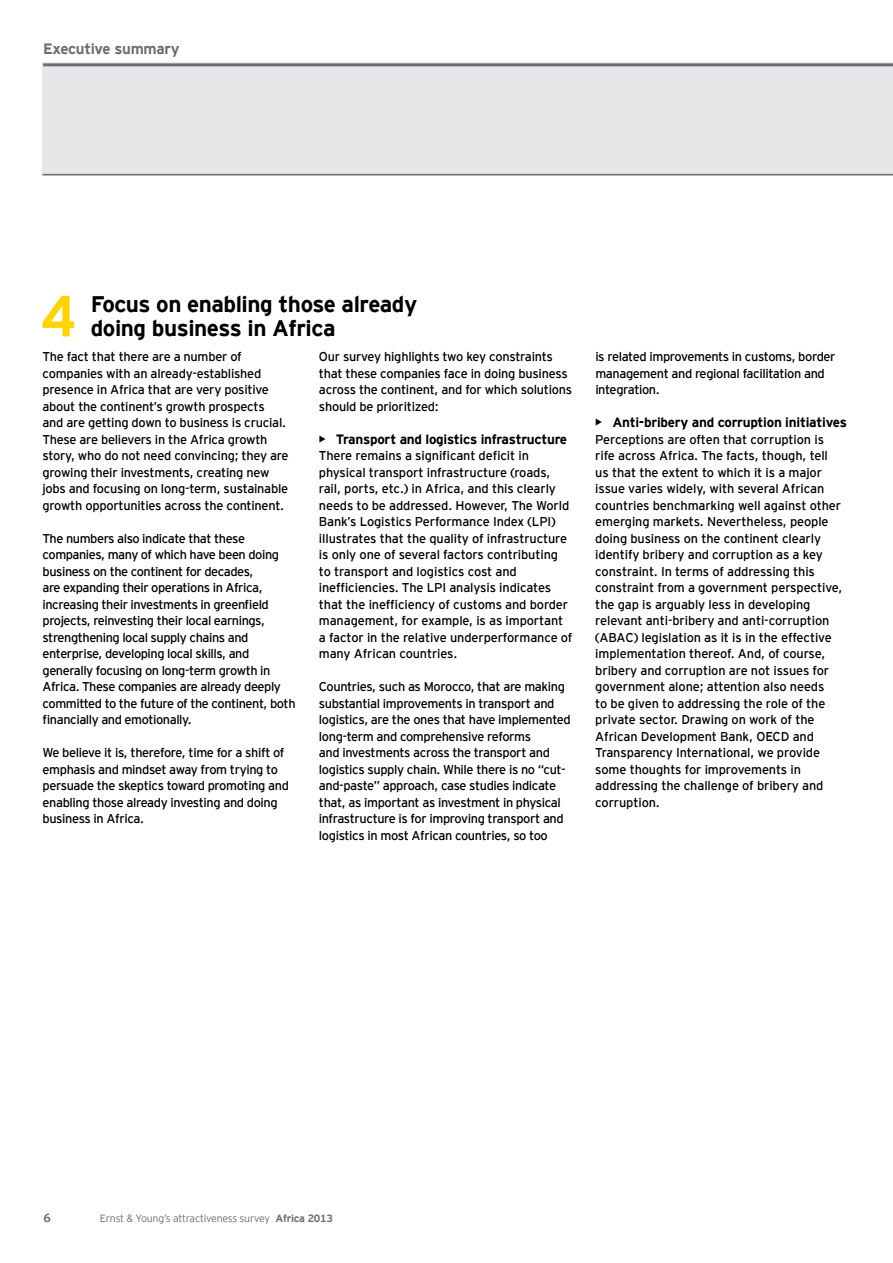
<style>
.page{position:relative;width:893px;height:1263px;background:#fff}
.page>*{position:absolute;margin:0;border:0;box-sizing:border-box;transform-origin:0 0}
.t1{font:700 57.9px "EY Interstate";color:#ffd400}
.t2{font:700 22.5px/24.8px "EY Interstate";letter-spacing:-.02em;color:#000}
.t3{font:700 15px "EY Interstate";letter-spacing:-.02em;color:#6d6e71}
.t4{font:700 13.5px "EY Interstate";letter-spacing:-.02em;color:#000}
.t5{font:12.75px/16.5px "EY Interstate";letter-spacing:-.025em;color:#000}
.t6{font:700 12px "EY Interstate";color:#6d6e71}
.t7{font:300 10.5px "EY Interstate";letter-spacing:-.02em;color:#6d6e71}
.s1{font-weight:700}
</style>
<div class="page">
<div style="left:43px;top:62px;width:850px;height:114px;background:#e6e7e8"></div>
<hr style="left:43px;top:63px;width:850px;height:3px;background:#6d6e71">
<hr style="left:43px;top:174px;width:850px;height:1px;background:#6d6e71">
<p class="t3" style="left:43px;top:38px;width:138px">Executive summary</p>
<h1 class="t1" style="left:40px;top:274px;width:37px">4</h1>
<h2 class="t2" style="left:91px;top:290px;width:328px">Focus on enabling those already doing business in Africa</h2>
<p class="t5" style="left:43px;top:348px;width:248px">The fact that there are a number of companies with an already-established presence in Africa that are very positive about the continent’s growth prospects and are getting down to business is crucial.<br>These are believers in the Africa growth story, who do not need convincing; they are growing their investments, creating new jobs and focusing on long-term, sustainable growth opportunities across the continent.</p>
<p class="t5" style="left:43px;top:529px;width:255px">The numbers also indicate that these companies, many of which have been doing business on the continent for decades,<br>are expanding their operations in Africa, increasing their investments in greenfield projects, reinvesting their local earnings, strengthening local supply chains and enterprise, developing local skills, and generally focusing on long-term growth in Africa. These companies are already deeply committed to the future of the continent, both financially and emotionally.</p>
<p class="t5" style="left:43px;top:744px;width:248px">We believe it is, therefore, time for a shift of emphasis and mindset away from trying to persuade the skeptics toward promoting and enabling those already investing and doing business in Africa.</p>
<p class="t5" style="left:319px;top:348px;width:255px">Our survey highlights two key constraints that these companies face in doing business across the continent, and for which solutions should be prioritized:</p>
<p class="t4" style="left:319px;top:429px;width:250px">• Transport and logistics infrastructure</p>
<p class="t5" style="left:319px;top:447px;width:255px">There remains a significant deficit in physical transport infrastructure (roads, rail, ports, etc.) in Africa, and this clearly needs to be addressed. However, The World Bank’s Logistics Performance Index (LPI) illustrates that the quality of infrastructure is only one of several factors contributing to transport and logistics cost and inefficiencies. The LPI analysis indicates that the inefficiency of customs and border management, for example, is as important a factor in the relative underperformance of many African countries.</p>
<p class="t5" style="left:319px;top:678px;width:253px">Countries, such as Morocco, that are making substantial improvements in transport and logistics, are the ones that have implemented long-term and comprehensive reforms<br>and investments across the transport and logistics supply chain. While there is no “cut&shy;and-paste” approach, case studies indicate that, as important as investment in physical infrastructure is for improving transport and logistics in most African countries, so too</p>
<p class="t5" style="left:595px;top:348px;width:242px">is related improvements in customs, border management and regional facilitation and integration.</p>
<p class="t4" style="left:595px;top:413px;width:253px">• Anti-bribery and corruption initiatives</p>
<p class="t5" style="left:595px;top:430px;width:249px">Perceptions are often that corruption is rife across Africa. The facts, though, tell us that the extent to which it is a major issue varies widely, with several African countries benchmarking well against other emerging markets. Nevertheless, people doing business on the continent clearly identify bribery and corruption as a key constraint. In terms of addressing this constraint from a government perspective, the gap is arguably less in developing relevant anti-bribery and anti-corruption (ABAC) legislation as it is in the effective implementation thereof. And, of course, bribery and corruption are not issues for government alone; attention also needs<br>to be given to addressing the role of the private sector. Drawing on work of the African Development Bank, OECD and Transparency International, we provide some thoughts for improvements in addressing the challenge of bribery and corruption.</p>
<p class="t6" style="left:43px;top:1209px;width:9px">6</p>
<p class="t7" style="left:100px;top:1210px;width:235px">Ernst &amp; Young’s attractiveness survey <span class="s1">Africa 2013</span></p>
</div>
